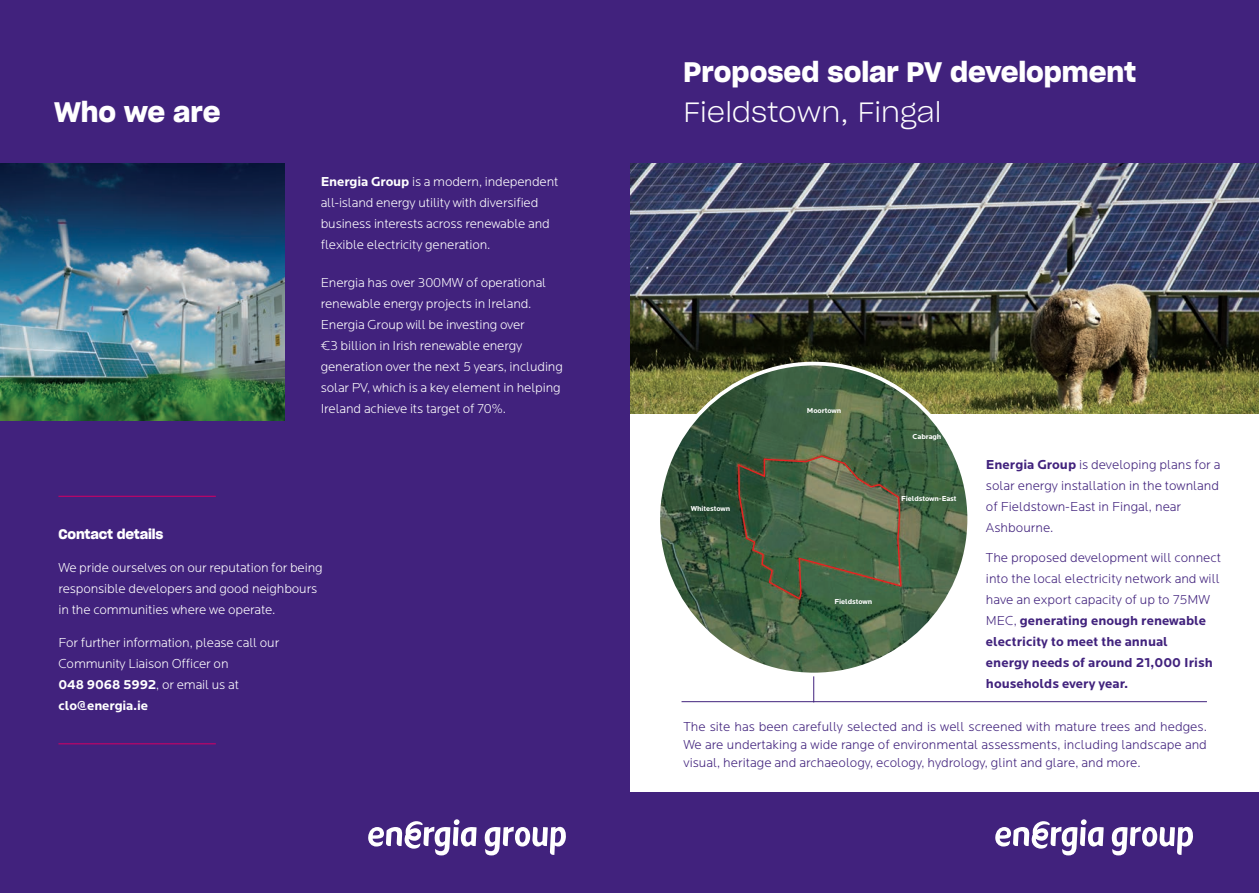
<style>
.page{position:relative;width:1259px;height:893px;background:#fff}
.page>*{position:absolute;margin:0;border:0;box-sizing:border-box;transform-origin:0 0}
.t1{font:27.6px/39.9px "Sharp Grotesk Sm Bold 20";color:#fff}
.t2{font:300 13.5px/21px "Locator";letter-spacing:-.01em;color:#fff}
.t3{font:300 13.5px/21px "Locator";color:#41227d}
.t4{font:13.5px "Sharp Grotesk Sm Bold 20";letter-spacing:-.01em;color:#fff}
.t5{font:700 7.5px "Locator";letter-spacing:-.01em;color:#fff}
.s1{font-weight:700}
.s2{font-family:"Sharp Grotesk Light 20"}
</style>
<div class="page">
<div style="left:624px;top:0;width:635px;height:400px;background:#41227d"></div>
<div style="left:629px;top:792px;width:630px;height:101px;background:#41227d"></div>
<img style="left:629px;top:164px;width:630px;height:250px">
<svg style="left:995px;top:819px;width:108px;height:36px"></svg>
<svg style="left:1111px;top:827px;width:82px;height:28px"></svg>
<hr style="left:681px;top:701px;width:526px;height:1px;background:#41227d">
<hr style="left:813px;top:663px;width:1px;height:39px;background:#41227d">
<div style="left:0;top:0;width:629px;height:893px;background:#41227d"></div>
<img style="left:0;top:164px;width:285px;height:257px">
<svg style="left:368px;top:819px;width:108px;height:36px"></svg>
<svg style="left:484px;top:827px;width:82px;height:28px"></svg>
<hr style="left:58px;top:496px;width:158px;height:1px;background:#c70266">
<hr style="left:58px;top:743px;width:158px;height:1px;background:#c70266">
<img style="left:658px;top:364px;width:311px;height:310px;border-radius:155px">
<svg style="left:737px;top:455px;width:165px;height:145px"></svg>
<p class="t1" style="left:54px;top:91px;width:168px">Who we are</p>
<p class="t2" style="left:321px;top:172px;width:239px"><span class="s1">Energia Group</span> is a modern, independent all-island energy utility with diversified business interests across renewable and flexible electricity generation.</p>
<p class="t2" style="left:321px;top:273px;width:244px">Energia has over 300MW of operational renewable energy projects in Ireland.<br>Energia Group will be investing over<br>€3 billion in Irish renewable energy generation over the next 5 years, including solar PV, which is a key element in helping Ireland achieve its target of 70%.</p>
<p class="t4" style="left:58px;top:523px;width:106px">Contact details</p>
<p class="t2" style="left:58px;top:558px;width:266px">We pride ourselves on our reputation for being responsible developers and good neighbours in the communities where we operate.</p>
<p class="t2" style="left:58px;top:633px;width:222px">For further information, please call our<br>Community Liaison Officer on<br><span class="s1">048 9068 5992</span>, or email us at <span class="s1">clo@energia.ie</span></p>
<p class="t1" style="left:683px;top:51px;width:454px">Proposed solar PV development<br><span class="s2">Fieldstown, Fingal</span></p>
<p class="t5" style="left:807px;top:406px;width:36px">Moortown</p>
<p class="t5" style="left:912px;top:432px;width:30px">Cabragh</p>
<p class="t3" style="left:986px;top:455px;width:236px"><span class="s1">Energia Group</span> is developing plans for a solar energy installation in the townland of Fieldstown-East in Fingal, near<br>Ashbourne.</p>
<p class="t3" style="left:986px;top:547px;width:237px">The proposed development will connect into the local electricity network and will have an export capacity of up to 75MW MEC, <span class="s1">generating enough renewable electricity to meet the annual<br>energy needs of around 21,000 Irish households every year.</span></p>
<p class="t3" style="left:683px;top:718px;width:525px;line-height:18px;text-align:justify">The site has been carefully selected and is well screened with mature trees and hedges.<br>We are undertaking a wide range of environmental assessments, including landscape and visual, heritage and archaeology, ecology, hydrology, glint and glare, and more.</p>
<p class="t5" style="left:901px;top:494px;width:57px">Fieldstown-East</p>
<p class="t5" style="left:691px;top:505px;width:41px">Whitestown</p>
<p class="t5" style="left:834px;top:597px;width:39px">Fieldstown</p>
</div>
